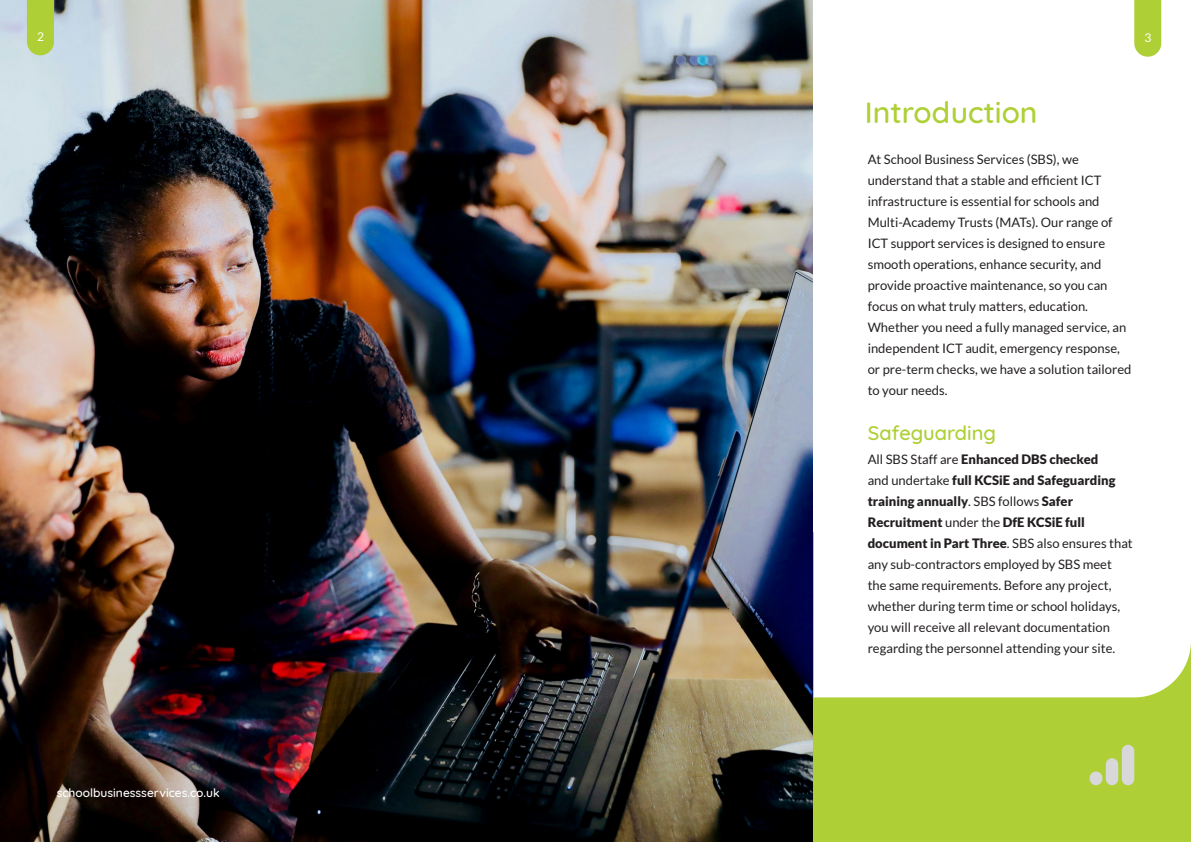
<style>
.page{position:relative;width:1191px;height:842px;background:#fff}
.page>*{position:absolute;margin:0;border:0;box-sizing:border-box;transform-origin:0 0}
.HEADING{font:500 30px "Quicksand";color:#aed036}
.HEADING-2{font:500 20px "Quicksand";color:#aed036}
.body_copy{font:13px/21px "Lato";color:#231f20}
.t1{font:500 12px "Quicksand";color:#fff}
.body_copy-2{font:12px "Lato";color:#fff}
.s1{font-weight:900}
</style>
<div class="page">
<div style="left:806px;top:533px;width:385px;height:309px;background:#aed036"></div>
<img style="left:0;top:0;width:812px;height:842px">
<div style="left:814px;top:533px;width:377px;height:164px;background:#fff"></div>
<svg style="left:27px;top:0;width:27px;height:55px"></svg>
<svg style="left:1134px;top:0;width:27px;height:57px;background:#b3d342"></svg>
<div style="left:1089px;top:771px;width:13px;height:14px;background:#d8d7da;border-radius:6px"></div>
<div style="left:1105px;top:758px;width:13px;height:27px;background:#d8d7da;border-radius:6px"></div>
<div style="left:1121px;top:745px;width:13px;height:40px;background:#d8d7da;border-radius:6px"></div>
<p class="body_copy-2" style="left:37px;top:30px;width:8px">2</p>
<p class="t1" style="left:57px;top:783px;width:165px">schoolbusinessservices.co.uk</p>
<p class="body_copy-2" style="left:1144px;top:31px;width:8px">3</p>
<p class="HEADING" style="left:865px;top:88px;width:174px">Introduction</p>
<p class="body_copy" style="left:867px;top:149px;width:265px">At School Business Services (SBS), we understand that a stable and efficient ICT infrastructure is essential for schools and Multi-Academy Trusts (MATs). Our range of ICT support services is designed to ensure smooth operations, enhance security, and provide proactive maintenance, so you can focus on what truly matters, education.<br>Whether you need a fully managed service, an independent ICT audit, emergency response, or pre-term checks, we have a solution tailored to your needs.</p>
<p class="HEADING-2" style="left:867px;top:417px;width:130px">Safeguarding</p>
<p class="body_copy" style="left:867px;top:448px;width:266px">All SBS Staff are <span class="s1">Enhanced DBS checked<br></span>and undertake <span class="s1">full KCSiE and Safeguarding training annually</span>. SBS follows <span class="s1">Safer Recruitment</span> under the <span class="s1">DfE KCSiE full document in Part Three</span>. SBS also ensures that any sub-contractors employed by SBS meet the same requirements. Before any project, whether during term time or school holidays, you will receive all relevant documentation regarding the personnel attending your site.</p>
</div>
